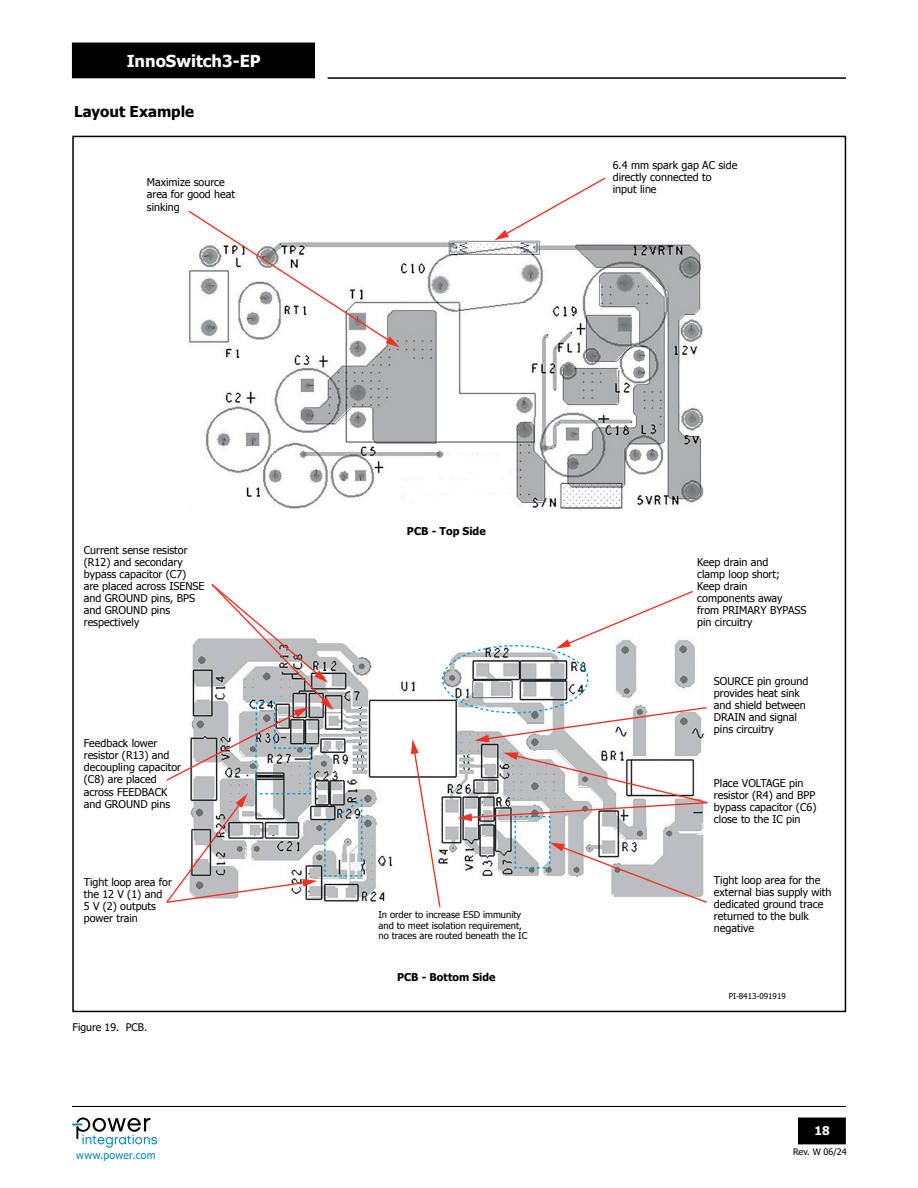
<style>
.page{position:relative;width:918px;height:1188px;background:#fff}
.page>*{position:absolute;margin:0;border:0;box-sizing:border-box;transform-origin:0 0}
.t1{font:700 16.5px "Tahoma";color:#fff}
.t2{font:700 15px "Tahoma";color:#000}
.t3{font:700 12px "Tahoma";color:#fff}
.t4{font:10.8px/12px "Tahoma";color:#000}
.t5{font:700 10.8px "Tahoma";color:#000}
.t6{font:10.5px "Tahoma";letter-spacing:.03em;color:#0083bf}
.t7{font:10.5px "Tahoma";color:#000}
.t8{font:9.45px/10.8px "Tahoma";color:#000}
.t9{font:9px "Tahoma";color:#000}
.t10{font:8.1px "Tahoma";color:#000}
</style>
<div class="page">
<hr style="left:72px;top:1106px;width:774px;height:1px;background:#000">
<hr style="left:328px;top:77px;width:518px;height:2px;background:#000">
<div style="left:799px;top:1118px;width:46px;height:26px;background:#000"></div>
<div style="left:798px;top:1118px;width:48px;height:26px;border:2px solid #000"></div>
<div style="left:73px;top:43px;width:241px;height:35px;background:#000"></div>
<svg style="left:72px;top:1118px;width:88px;height:30px"></svg>
<img style="left:205px;top:240px;width:499px;height:269px">
<img style="left:363px;top:645px;width:339px;height:257px">
<svg style="left:495px;top:177px;width:111px;height:63px"></svg>
<svg style="left:188px;top:210px;width:212px;height:138px"></svg>
<svg style="left:474px;top:706px;width:233px;height:36px"></svg>
<svg style="left:556px;top:591px;width:138px;height:58px"></svg>
<svg style="left:457px;top:752px;width:251px;height:151px"></svg>
<svg style="left:166px;top:584px;width:197px;height:319px"></svg>
<svg style="left:411px;top:739px;width:30px;height:168px"></svg>
<h1 class="t1" style="left:127px;top:49px;width:136px">InnoSwitch3-EP</h1>
<h2 class="t2" style="left:74px;top:101px;width:122px">Layout Example</h2>
<p class="t4" style="left:147px;top:176px;width:90px">Maximize source area for good heat sinking</p>
<p class="t4" style="left:613px;top:158px;width:126px">6.4 mm spark gap AC side directly connected to input line</p>
<p class="t5" style="left:407px;top:524px;width:80px">PCB - Top Side</p>
<p class="t4" style="left:84px;top:543px;width:122px">Current sense resistor (R12) and secondary bypass capacitor (C7)<br>are placed across ISENSE and GROUND pins, BPS and GROUND pins respectively</p>
<p class="t4" style="left:697px;top:555px;width:111px">Keep drain and<br>clamp loop short;<br>Keep drain components away from PRIMARY BYPASS pin circuitry</p>
<p class="t4" style="left:84px;top:737px;width:99px">Feedback lower resistor (R13) and decoupling capacitor (C8) are placed across FEEDBACK and GROUND pins</p>
<p class="t4" style="left:84px;top:876px;width:90px">Tight loop area for the 12 V (1) and<br>5 V (2) outputs power train</p>
<p class="t7" style="left:73px;top:1020px;width:76px">Figure 19. PCB.</p>
<p class="t6" style="left:76px;top:1148px;width:81px">www.power.com</p>
<p class="t8" style="left:379px;top:909px;width:150px">In order to increase ESD immunity and to meet isolation requirement, no traces are routed beneath the IC</p>
<p class="t5" style="left:397px;top:969px;width:100px">PCB - Bottom Side</p>
<p class="t4" style="left:714px;top:674px;width:96px">SOURCE pin ground provides heat sink and shield between<br>DRAIN and signal pins circuitry</p>
<p class="t4" style="left:714px;top:777px;width:104px">Place VOLTAGE pin resistor (R4) and BPP bypass capacitor (C6) close to the IC pin</p>
<p class="t4" style="left:714px;top:873px;width:119px">Tight loop area for the external bias supply with dedicated ground trace returned to the bulk negative</p>
<p class="t10" style="left:729px;top:991px;width:59px">PI-8413-091919</p>
<p class="t3" style="left:815px;top:1122px;width:17px">18</p>
<p class="t9" style="left:793px;top:1146px;width:55px">Rev. W 06/24</p>
</div>
